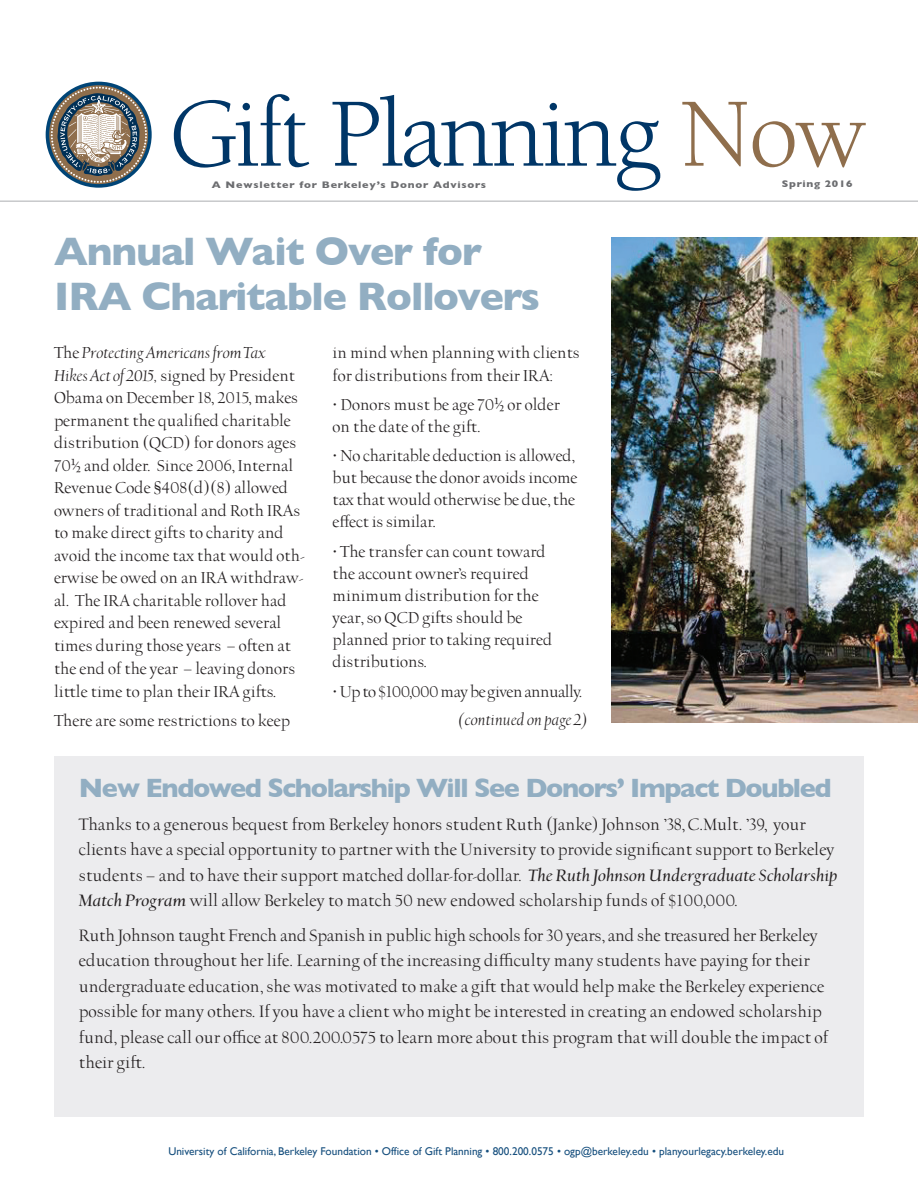
<style>
.page{position:relative;width:918px;height:1188px;background:#fff}
.page>*{position:absolute;margin:0;border:0;box-sizing:border-box;transform-origin:0 0}
.t1{font:100.5px "Berkeley";letter-spacing:-.035em;color:#003667}
.Heading{font:700 40.5px/45px "Gill Sans";letter-spacing:-.025em;color:#92aec2}
.Heading-2{font:700 27px "Gill Sans";letter-spacing:-.05em;color:#92aec2}
.t2{font:18.75px/25.5px "UC Berkeley OS";color:#231f20}
.t3{font:18px/22.5px "UC Berkeley OS";color:#231f20}
.t4{font:18px "UC Berkeley OS";letter-spacing:-.03em;color:#231f20}
.t5{font:italic 18px "UC Berkeley OS";color:#231f20}
.t6{font:11.25px "Gill Sans";color:#164f7e}
.t7{font:700 9.75px "Gill Sans";letter-spacing:.07em;color:#6c6d70;scale:1.11 1}
.s1{color:#8f6e4c}
.s2{font-style:italic}
.s3{font-weight:700;font-style:italic}
</style>
<div class="page">
<div style="left:46px;top:82px;width:106px;height:106px;border:4px solid #004577;border-radius:50%"></div>
<svg style="left:51px;top:87px;width:96px;height:96px"></svg>
<div style="left:55px;top:756px;width:809px;height:361px;background:#ececee"></div>
<img style="left:611px;top:238px;width:307px;height:485px">
<hr style="left:0;top:200px;width:918px;height:2px;background:#c7c8ca">
<p class="t1" style="left:169px;top:81px;width:699px">Gift Planning <span class="s1">Now</span></p>
<p class="t7" style="left:782px;top:176px;width:65px">Spring 2016</p>
<p class="t7" style="left:212px;top:177px;width:249px">A Newsletter for Berkeley’s Donor Advisors</p>
<p class="Heading" style="left:54px;top:228px;width:488px">Annual Wait Over for<br>IRA Charitable Rollovers</p>
<p class="t3" style="left:54px;top:343px;width:252px">The <span class="s2">Protecting Americans from Tax<br>Hikes Act of 2015,</span> signed by President Obama on December 18, 2015, makes permanent the qualified charitable distribution (QCD) for donors ages 70½ and older. Since 2006, Internal Revenue Code §408(d)(8) allowed owners of traditional and Roth IRAs to make direct gifts to charity and avoid the income tax that would oth&shy;erwise be owed on an IRA withdraw&shy;al. The IRA charitable rollover had expired and been renewed several times during those years – often at the end of the year – leaving donors little time to plan their IRA gifts.</p>
<p class="t3" style="left:54px;top:710px;width:238px">There are some restrictions to keep</p>
<p class="t3" style="left:333px;top:343px;width:249px">in mind when planning with clients for distributions from their IRA:</p>
<p class="t3" style="left:333px;top:394px;width:229px">• Donors must be age 70½ or older on the date of the gift.</p>
<p class="t3" style="left:333px;top:445px;width:246px">• No charitable deduction is allowed, but because the donor avoids income tax that would otherwise be due, the effect is similar.</p>
<p class="t3" style="left:333px;top:541px;width:221px">• The transfer can count toward the account owner’s required minimum distribution for the year, so QCD gifts should be planned prior to taking required distributions.</p>
<p class="t4" style="left:333px;top:683px;width:251px">• Up to $100,000 may be given annually.</p>
<p class="t5" style="left:458px;top:710px;width:132px">(continued on page 2)</p>
<p class="Heading-2" style="left:79px;top:766px;width:754px">New Endowed Scholarship Will See Donors’ Impact Doubled</p>
<p class="t2" style="left:79px;top:812px;width:760px">Thanks to a generous bequest from Berkeley honors student Ruth (Janke) Johnson ’38, C.Mult. ’39, your clients have a special opportunity to partner with the University to provide significant support to Berkeley students – and to have their support matched dollar-for-dollar. <span class="s3">The Ruth Johnson Undergraduate Scholarship Match Program</span> will allow Berkeley to match 50 new endowed scholarship funds of $100,000.</p>
<p class="t2" style="left:79px;top:923px;width:751px">Ruth Johnson taught French and Spanish in public high schools for 30 years, and she treasured her Berkeley education throughout her life. Learning of the increasing difficulty many students have paying for their undergraduate education, she was motivated to make a gift that would help make the Berkeley experience possible for many others. If you have a client who might be interested in creating an endowed scholarship fund, please call our office at 800.200.0575 to learn more about this program that will double the impact of their gift.</p>
<p class="t6" style="left:168px;top:1144px;width:617px">University of California, Berkeley Foundation • Office of Gift Planning • 800.200.0575 • ogp@berkeley.edu • planyourlegacy.berkeley.edu</p>
</div>
